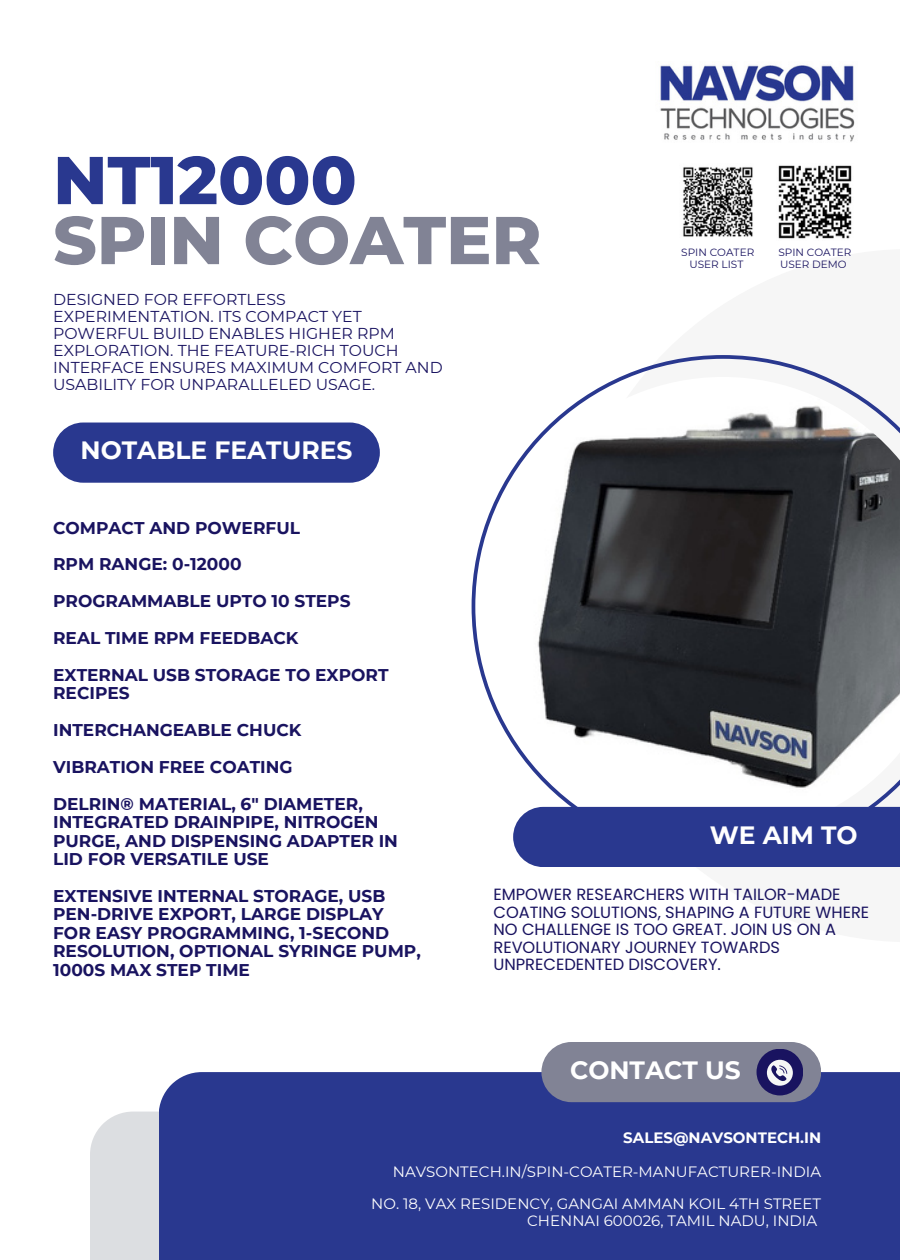
<style>
.page{position:relative;width:900px;height:1260px;background:#fff}
.page>*{position:absolute;margin:0;border:0;box-sizing:border-box;transform-origin:0 0}
.t1{font:800 67.5px "Montserrat";color:#818395}
.t2{font:800 67.5px "Montserrat";color:#29388f}
.t3{font:700 25px "Montserrat";color:#fff}
.t4{font:700 17px/18.5px "Montserrat";color:#191360}
.t5{font:16.25px/17.5px "Poppins";color:#191360}
.t6{font:15.75px/17px "Montserrat";color:#191360}
.t7{font:15px "Montserrat";color:#fff}
.t8{font:700 15px "Montserrat";color:#fff}
.t9{font:10.5px "Montserrat";color:#191360}
</style>
<div class="page">
<svg style="left:472px;top:355px;width:354px;height:353px"></svg>
<img style="left:493px;top:377px;width:407px;height:430px">
<div style="left:90px;top:1112px;width:810px;height:148px;background:#dcdee1"></div>
<div style="left:159px;top:1072px;width:741px;height:188px;background:#29388f"></div>
<div style="left:541px;top:1042px;width:280px;height:60px;background:#818395;border-radius:30px"></div>
<div style="left:513px;top:807px;width:387px;height:60px;background:#29388f"></div>
<div style="left:757px;top:1049px;width:46px;height:46px;background:#191360;border-radius:50%"></div>
<svg style="left:767px;top:1060px;width:26px;height:26px"></svg>
<div style="left:53px;top:423px;width:327px;height:60px;background:#29388f;border-radius:30px"></div>
<img style="left:660px;top:64px;width:195px;height:78px">
<img style="left:778px;top:165px;width:74px;height:74px">
<img style="left:683px;top:167px;width:70px;height:70px">
<p class="t2" style="left:53px;top:139px;width:305px">NT12000</p>
<p class="t1" style="left:53px;top:199px;width:490px">SPIN COATER</p>
<p class="t6" style="left:53px;top:291px;width:391px">DESIGNED FOR EFFORTLESS EXPERIMENTATION. ITS COMPACT YET POWERFUL BUILD ENABLES HIGHER RPM EXPLORATION. THE FEATURE-RICH TOUCH INTERFACE ENSURES MAXIMUM COMFORT AND USABILITY FOR UNPARALLELED USAGE.</p>
<p class="t3" style="left:80px;top:435px;width:274px">NOTABLE FEATURES</p>
<p class="t9" style="left:681px;top:246px;width:74px">SPIN COATER</p>
<p class="t9" style="left:689px;top:258px;width:55px">USER LIST</p>
<p class="t9" style="left:778px;top:246px;width:74px">SPIN COATER</p>
<p class="t9" style="left:780px;top:258px;width:68px">USER DEMO</p>
<p class="t4" style="left:53px;top:518px;width:248px">COMPACT AND POWERFUL</p>
<p class="t4" style="left:53px;top:555px;width:190px">RPM RANGE: 0-12000</p>
<p class="t4" style="left:53px;top:592px;width:299px">PROGRAMMABLE UPTO 10 STEPS</p>
<p class="t4" style="left:53px;top:629px;width:247px">REAL TIME RPM FEEDBACK</p>
<p class="t4" style="left:53px;top:666px;width:337px">EXTERNAL USB STORAGE TO EXPORT<br>RECIPES</p>
<p class="t4" style="left:53px;top:721px;width:250px">INTERCHANGEABLE CHUCK</p>
<p class="t4" style="left:53px;top:758px;width:241px">VIBRATION FREE COATING</p>
<p class="t4" style="left:53px;top:794px;width:346px">DELRIN® MATERIAL, 6" DIAMETER,<br>INTEGRATED DRAINPIPE, NITROGEN<br>PURGE, AND DISPENSING ADAPTER IN</p>
<p class="t4" style="left:53px;top:850px;width:217px">LID FOR VERSATILE USE</p>
<p class="t4" style="left:53px;top:887px;width:334px">EXTENSIVE INTERNAL STORAGE, USB</p>
<p class="t4" style="left:53px;top:905px;width:332px">PEN-DRIVE EXPORT, LARGE DISPLAY</p>
<p class="t4" style="left:53px;top:923px;width:369px">FOR EASY PROGRAMMING, 1-SECOND<br>RESOLUTION, OPTIONAL SYRINGE PUMP,<br>1000S MAX STEP TIME</p>
<p class="t3" style="left:710px;top:820px;width:149px">WE AIM TO</p>
<p class="t5" style="left:493px;top:886px;width:377px">EMPOWER RESEARCHERS WITH TAILOR-MADE COATING SOLUTIONS, SHAPING A FUTURE WHERE NO CHALLENGE IS TOO GREAT. JOIN US ON A REVOLUTIONARY JOURNEY TOWARDS UNPRECEDENTED DISCOVERY.</p>
<p class="t3" style="left:570px;top:1054px;width:172px">CONTACT US</p>
<p class="t8" style="left:623px;top:1129px;width:199px">SALES@NAVSONTECH.IN</p>
<p class="t7" style="left:393px;top:1162px;width:430px">NAVSONTECH.IN/SPIN-COATER-MANUFACTURER-INDIA</p>
<p class="t7" style="left:371px;top:1195px;width:451px">NO. 18, VAX RESIDENCY, GANGAI AMMAN KOIL 4TH STREET</p>
<p class="t7" style="left:527px;top:1211px;width:292px">CHENNAI 600026, TAMIL NADU, INDIA</p>
</div>
